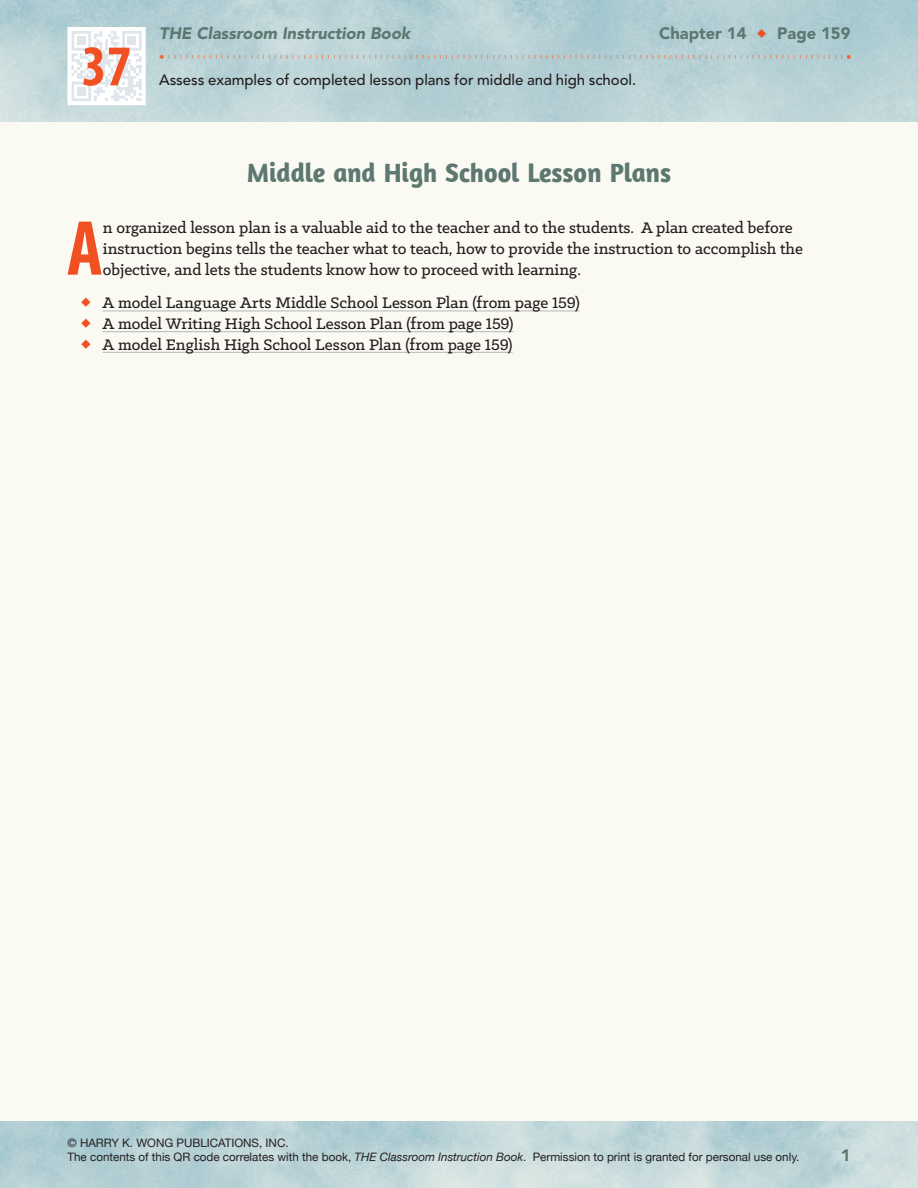
<style>
.page{position:relative;width:918px;height:1188px;background:#fbfaf2}
.page>*{position:absolute;margin:0;border:0;box-sizing:border-box;transform-origin:0 0}
.t1{font:700 condensed 78.6px "Myriad Pro";color:#f05022}
.t2{font:700 condensed 58.05px "Myriad Pro";color:#f05022}
.t3{font:700 27px "Amaranth";color:#5d7771}
.t4{font:500 17.25px/20.7px "Klinic Slab";color:#231f20}
.t5{font:500 17.25px "Klinic Slab";color:#f2632f}
.t6{font:italic 900 16.5px "Avenir";color:#5d7771}
.t7{font:900 16.5px "Avenir";color:#5d7771}
.t8{font:500 15px "Avenir";letter-spacing:-.005em;color:#231f20}
.t9{font:11.7px/14px "Helvetica Neue";color:#231f20}
.t10{font:300 4.35px "Klinic Slab";color:#f2632f;scale:4 1}
.s1{color:#f05022}
.s2{font-weight:500;font-size:17.25px}
.s3{font-style:italic}
</style>
<div class="page">
<div style="left:499px;top:0;width:419px;height:122px;background:linear-gradient(to bottom,#accbd1,#bfd5d9)"></div>
<svg style="left:66px;top:25px;width:82px;height:82px"></svg>
<img style="left:0;top:1122px;width:918px;height:66px">
<hr style="left:103px;top:310px;width:477px;height:2px;background:#bcbdc0">
<hr style="left:103px;top:331px;width:411px;height:1px;background:#bcbdc0">
<hr style="left:103px;top:352px;width:410px;height:1px;background:#bcbdc0">
<h2 class="t2" style="left:82px;top:30px;width:51px">37</h2>
<p class="t6" style="left:159px;top:24px;width:253px">THE Classroom Instruction Book</p>
<p class="t7" style="left:659px;top:24px;width:193px">Chapter 14 <span class="s1">▲</span> Page 159</p>
<p class="t10" style="left:159px;top:54px;width:173px"><span class="s2">•</span> |||||||||||||||||||||||||||||||||||||||||||||||||||||||||||||||||||||||||||||||||||||||||||||||||||||||||||||||||||</p>
<p class="t5" style="left:846px;top:46px;width:8px">•</p>
<p class="t8" style="left:159px;top:72px;width:479px">Assess examples of completed lesson plans for middle and high school.</p>
<h3 class="t3" style="left:247px;top:156px;width:426px">Middle and High School Lesson Plans</h3>
<h1 class="t1" style="left:67px;top:199px;width:38px">A</h1>
<p class="t4" style="left:103px;top:217px;width:702px">n organized lesson plan is a valuable aid to the teacher and to the students. A plan created before instruction begins tells the teacher what to teach, how to provide the instruction to accomplish the objective, and lets the students know how to proceed with learning.</p>
<p class="t4" style="left:80px;top:292px;width:501px"><span class="s1">▲</span> A model Language Arts Middle School Lesson Plan (from page 159)</p>
<p class="t4" style="left:80px;top:313px;width:435px"><span class="s1">▲</span> A model Writing High School Lesson Plan (from page 159)</p>
<p class="t4" style="left:80px;top:334px;width:434px"><span class="s1">▲</span> A model English High School Lesson Plan (from page 159)</p>
<p class="t9" style="left:68px;top:1137px;width:734px">© HARRY K. WONG PUBLICATIONS, INC.<br>The contents of this QR code correlates with the book, <span class="s3">THE Classroom Instruction Book</span>. Permission to print is granted for personal use only.</p>
<p class="t7" style="left:841px;top:1145px;width:11px">1</p>
</div>
